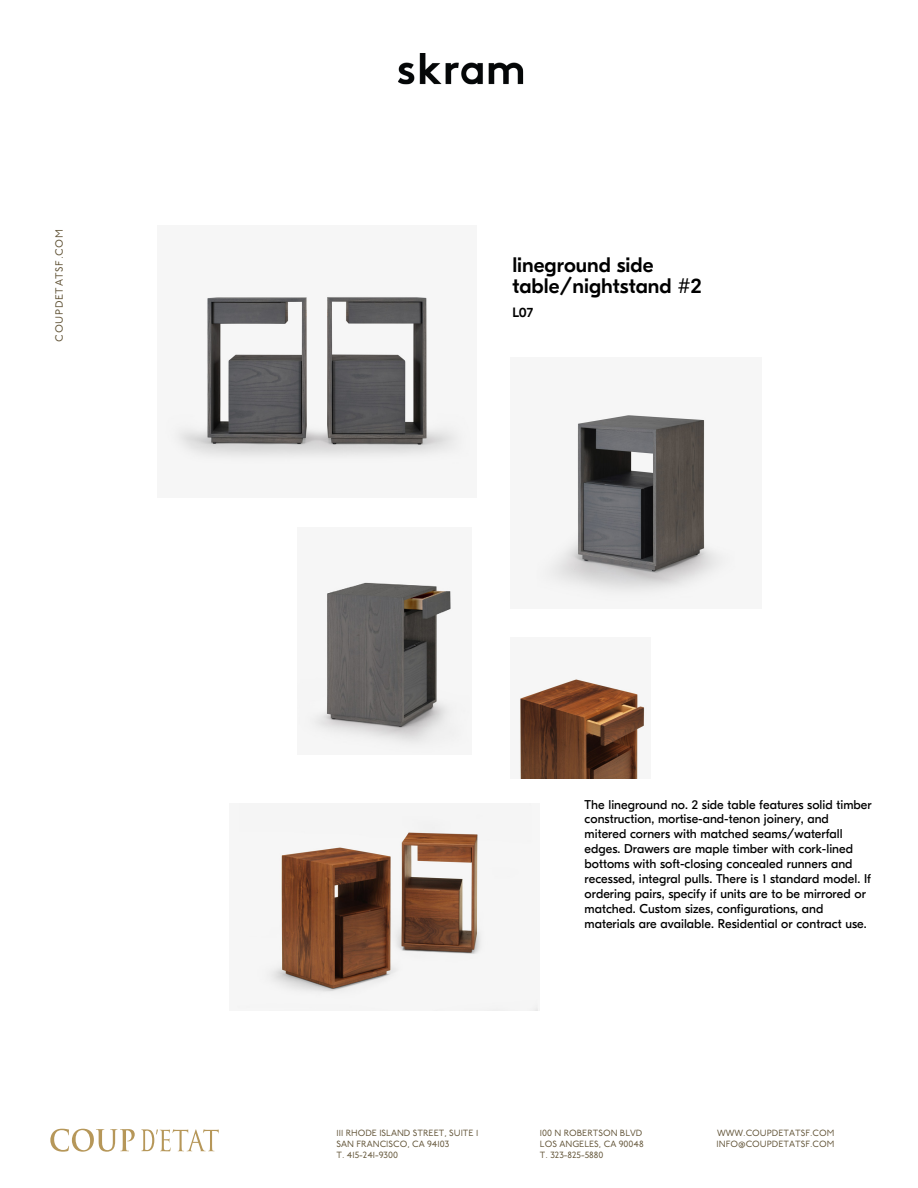
<style>
.page{position:relative;width:918px;height:1188px;background:#fff}
.page>*{position:absolute;margin:0;border:0;box-sizing:border-box;transform-origin:0 0}
.t1{font:500 21px/21.3px "GT Eesti Pro Display";color:#000}
.t2{font:100 13.8px "GT Eesti Pro Display";color:#000}
.t3{font:500 13.5px "GT Eesti Pro Display";color:#000}
.t4{font:12.75px/14.9px "GT Eesti Pro Display";color:#000}
.t5{font:10.5px "P22 Underground";letter-spacing:.06em;color:#615336}
.t6{font:9px/10.8px "P22 Underground";color:#615336}
</style>
<div class="page">
<img style="left:398px;top:53px;width:126px;height:32px">
<img style="left:168px;top:295px;width:300px;height:168px">
<img style="left:299px;top:582px;width:170px;height:168px">
<img style="left:537px;top:415px;width:198px;height:185px">
<img style="left:519px;top:678px;width:126px;height:100px">
<img style="left:237px;top:804px;width:303px;height:206px">
<svg style="left:50px;top:1129px;width:85px;height:23px"></svg>
<svg style="left:141px;top:1129px;width:78px;height:22px"></svg>
<p class="t2" style="left:50px;top:340px;width:113px;rotate:-90deg">skramfurniture.com</p>
<p class="t5" style="left:53px;top:342px;width:114px;rotate:-90deg">COUPDETATSF.COM</p>
<h1 class="t1" style="left:512px;top:255px;width:191px">lineground side table/nightstand #2</h1>
<p class="t3" style="left:512px;top:305px;width:22px">L07</p>
<p class="t4" style="left:585px;top:797px;width:289px">The lineground no. 2 side table features solid timber construction, mortise-and-tenon joinery, and mitered corners with matched seams/waterfall edges. Drawers are maple timber with cork-lined bottoms with soft-closing concealed runners and recessed, integral pulls. There is 1 standard model. If ordering pairs, specify if units are to be mirrored or matched. Custom sizes, configurations, and materials are available. Residential or contract use.</p>
<p class="t6" style="left:337px;top:1128px;width:143px">111 RHODE ISLAND STREET, SUITE 1<br>SAN FRANCISCO, CA 94103<br>T. 415-241-9300</p>
<p class="t6" style="left:540px;top:1128px;width:105px">100 N ROBERTSON BLVD<br>LOS ANGELES, CA 90048<br>T. 323-825-5880</p>
<p class="t6" style="left:717px;top:1128px;width:119px">WWW.COUPDETATSF.COM<br>INFO@COUPDETATSF.COM</p>
</div>
